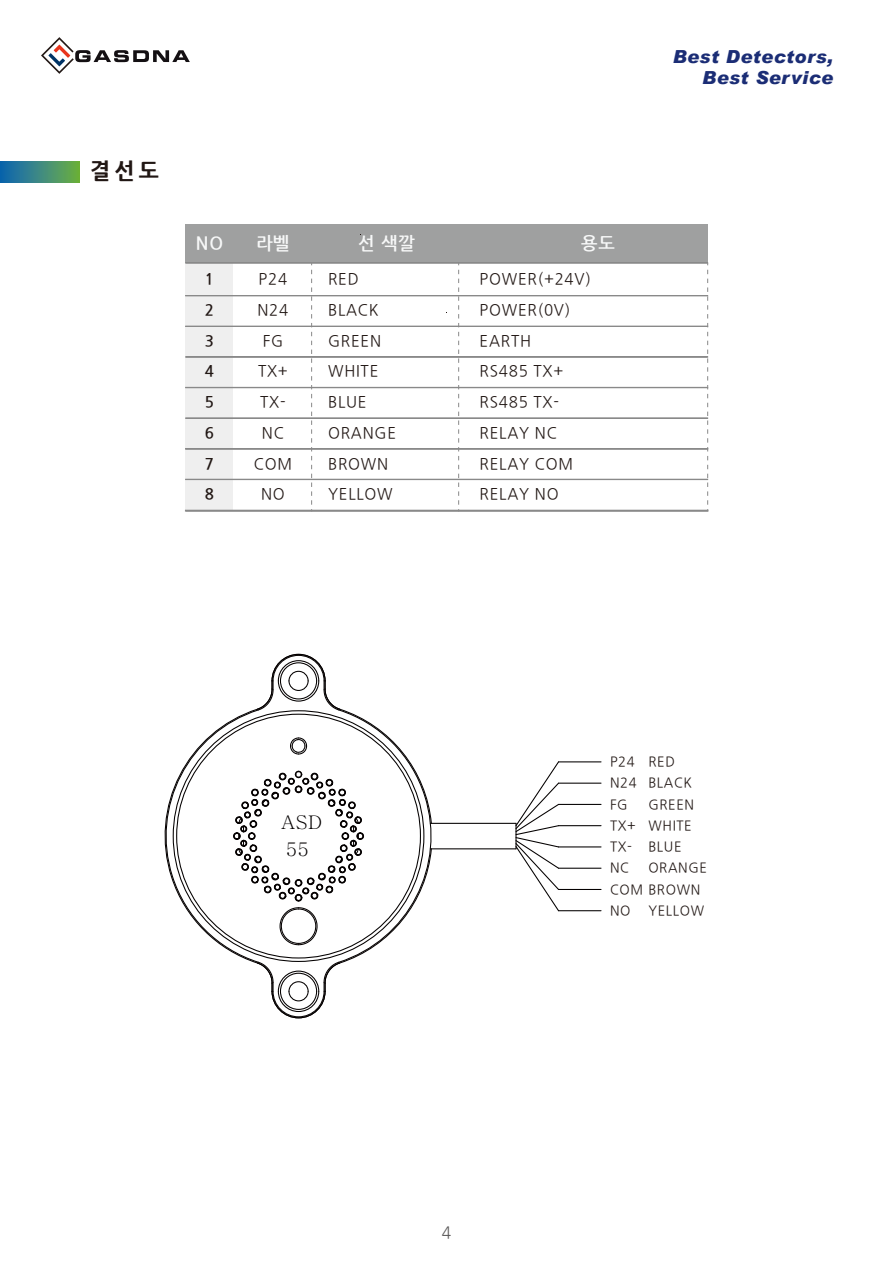
<style>
.page{position:relative;width:893px;height:1263px;background:#fff}
.page>*{position:absolute;margin:0;border:0;box-sizing:border-box;transform-origin:0 0}
.t1{font:800 22.5px "Nanum Gothic";color:#211714;scale:.95 1}
.t2{font:500 18.75px/26.1px "Adobe Myungjo Std";color:#040000}
.t3{font:italic 900 18px/21.6px "Arial";letter-spacing:.025em;color:#1b2d75;text-align:right}
.t4{font:700 18px "Nanum Gothic";letter-spacing:.05em;color:#f7f8f8}
.t5{font:16.5px "Nanum Gothic";color:#595757;scale:.95 1}
.t6{font:15.6px/30.8px "Nanum Gothic";letter-spacing:.05em;color:#221815}
.t7{font:700 15.6px/30.8px "Nanum Gothic";color:#221815;text-align:justify}
.t8{font:13.5px/21.3px "Nanum Gothic";letter-spacing:.05em;color:#221815}
</style>
<div class="page">
<div style="left:0;top:162px;width:80px;height:21px;background:linear-gradient(to right,#0d63b7,#6caf43)"></div>
<div style="left:185px;top:263px;width:48px;height:247px;background:#efefef"></div>
<div style="left:186px;top:225px;width:522px;height:38px;background:#9fa0a0"></div>
<div style="left:185px;top:262px;width:523px;height:1px;border:1px solid #898989"></div>
<div style="left:185px;top:295px;width:523px;height:1px;border:1px solid #898989"></div>
<div style="left:185px;top:326px;width:523px;height:1px;border:1px solid #898989"></div>
<div style="left:185px;top:387px;width:523px;height:1px;border:1px solid #898989"></div>
<div style="left:185px;top:357px;width:523px;height:1px;border:1px solid #898989"></div>
<div style="left:185px;top:418px;width:523px;height:1px;border:1px solid #898989"></div>
<div style="left:185px;top:448px;width:523px;height:1px;border:1px solid #898989"></div>
<div style="left:185px;top:479px;width:523px;height:1px;border:1px solid #898989"></div>
<div style="left:185px;top:510px;width:523px;height:2px;border:2px solid #898989"></div>
<svg style="left:311px;top:263px;width:1px;height:248px"></svg>
<svg style="left:458px;top:263px;width:1px;height:248px"></svg>
<svg style="left:707px;top:263px;width:1px;height:248px"></svg>
<svg style="left:41px;top:37px;width:149px;height:37px"></svg>
<svg style="left:164px;top:653px;width:283px;height:366px"></svg>
<hr style="left:430px;top:848px;width:86px;height:1px;background:#040000">
<hr style="left:430px;top:823px;width:86px;height:1px;background:#040000">
<svg style="left:514px;top:762px;width:46px;height:150px"></svg>
<hr style="left:558px;top:761px;width:43px;height:1px;background:#040000">
<hr style="left:558px;top:783px;width:43px;height:1px;background:#040000">
<hr style="left:558px;top:804px;width:43px;height:1px;background:#040000">
<hr style="left:558px;top:825px;width:43px;height:1px;background:#040000">
<hr style="left:558px;top:846px;width:43px;height:1px;background:#040000">
<hr style="left:558px;top:868px;width:43px;height:1px;background:#040000">
<hr style="left:558px;top:889px;width:43px;height:1px;background:#040000">
<hr style="left:558px;top:910px;width:43px;height:1px;background:#040000">
<h1 class="t1" style="left:90px;top:159px;width:74px">결선도</h1>
<p class="t4" style="left:196px;top:234px;width:29px">NO</p>
<p class="t4" style="left:256px;top:234px;width:34px">라벨</p>
<p class="t4" style="left:358px;top:234px;width:58px">선 색깔</p>
<p class="t4" style="left:581px;top:234px;width:35px">용도</p>
<p class="t6" style="left:254px;top:264px;width:40px;text-align:center">P24<br>N24<br>FG<br>TX+<br>TX-<br>NC<br>COM<br>NO</p>
<p class="t7" style="left:205px;top:264px;width:11px">1<br>2<br>3<br>4<br>5<br>6<br>7<br>8</p>
<p class="t6" style="left:328px;top:264px;width:69px">RED<br>BLACK<br>GREEN<br>WHITE<br>BLUE<br>ORANGE<br>BROWN<br>YELLOW</p>
<p class="t6" style="left:480px;top:264px;width:113px">POWER(+24V)<br>POWER(0V)<br>EARTH<br>RS485 TX+<br>RS485 TX-<br>RELAY NC<br>RELAY COM<br>RELAY NO</p>
<p class="t3" style="left:673px;top:45px;width:162px">Best Detectors,<br>Best Service</p>
<p class="t2" style="left:281px;top:809px;width:43px">ASD<br>55</p>
<p class="t8" style="left:610px;top:751px;width:83px">P24 RED<br>N24 BLACK<br>FG</p>
<p class="t8" style="left:610px;top:794px;width:86px;text-indent:38px">GREEN<br>TX+ WHITE<br>TX- BLUE<br>NC</p>
<p class="t8" style="left:610px;top:858px;width:99px;text-indent:38px">ORANGE<br>COM BROWN<br>NO</p>
<p class="t8" style="left:648px;top:900px;width:57px">YELLOW</p>
<p class="t5" style="left:442px;top:1225px;width:11px">4</p>
</div>
